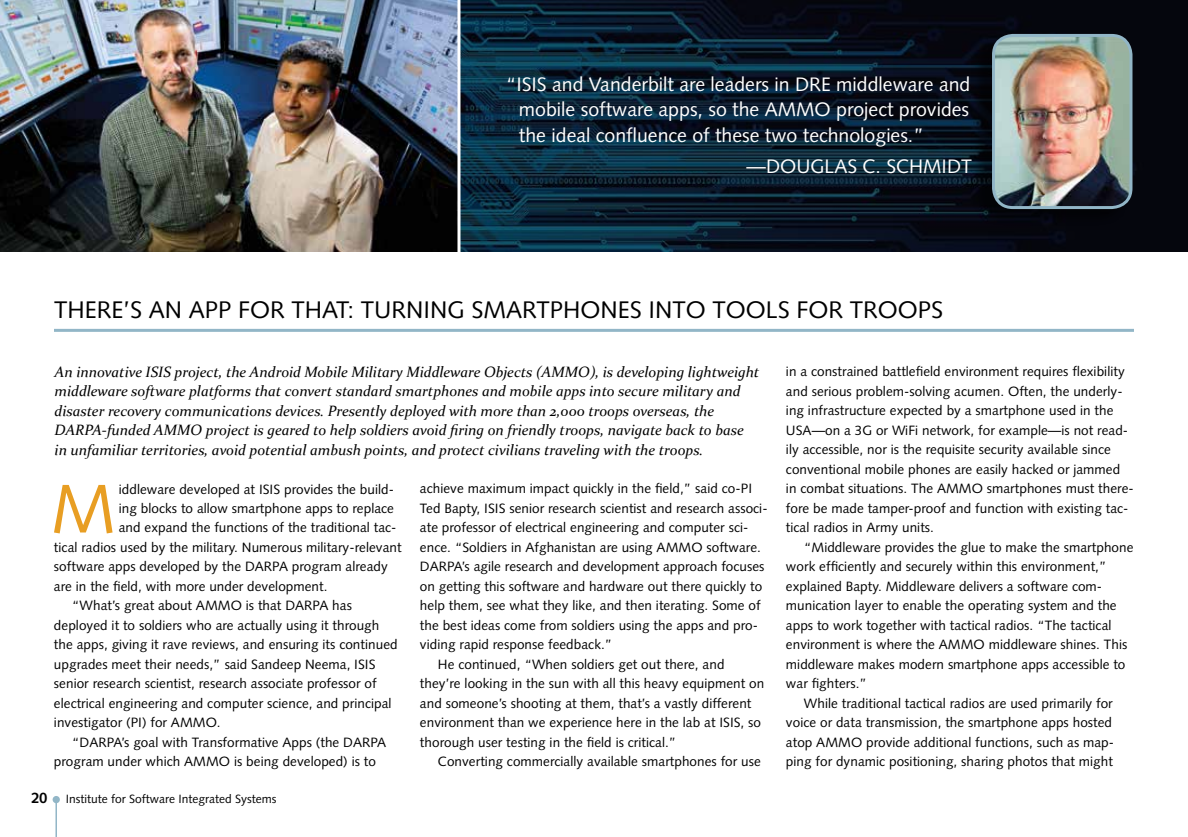
<style>
.page{position:relative;width:1188px;height:837px;background:#fff}
.page>*{position:absolute;margin:0;border:0;box-sizing:border-box;transform-origin:0 0}
.t1{font:68.7px "Syntax";color:#e89e23}
.t2{font:24px "Syntax";color:#000}
.t3{font:19.5px/25.5px "Syntax";color:#fff;text-align:justify}
.t4{font:italic 15px/19.5px "Constantia";color:#000}
.t5{font:13.5px/19.5px "Syntax";letter-spacing:.005em;color:#000}
.t6{font:12px "Syntax";color:#000}
.s1{font-weight:700;font-size:15px}
</style>
<div class="page">
<div style="left:53px;top:796px;width:7px;height:7px;background:#92b6c7;border-radius:50%"></div>
<hr style="left:55px;top:800px;width:2px;height:37px;background:#92b6c7">
<hr style="left:54px;top:329px;width:1080px;height:3px;background:#92b6c7">
<svg style="left:460px;top:0;width:728px;height:252px;background:#091b2b"></svg>
<div style="left:972px;top:34px;width:156px;height:192px;background:#000;opacity:.5"></div>
<img style="left:994px;top:35px;width:137px;height:173px">
<div style="left:992px;top:34px;width:140px;height:175px;border:3px solid #92b6c7;border-radius:19px"></div>
<img style="left:0;top:0;width:458px;height:252px">
<h3 class="t3" style="left:519px;top:71px;width:453px;text-indent:-13px">“ISIS and Vanderbilt are leaders in DRE middleware and mobile software apps, so the AMMO project provides the ideal confluence of these two technologies.”</h3>
<h3 class="t3" style="left:747px;top:154px;width:176px">—Doug las C. Schmid</h3>
<h3 class="t3" style="left:961px;top:154px;width:12px">t</h3>
<h2 class="t2" style="left:54px;top:296px;width:150px">Th ere’s an App</h2>
<h2 class="t2" style="left:238px;top:296px;width:139px">for That: Tur</h2>
<h2 class="t2" style="left:406px;top:296px;width:524px">ni ng Smartph ones i nto Tools for Troops</h2>
<p class="t4" style="left:55px;top:361px;width:706px">An innovative ISIS project, the Android Mobile Military Middleware Objects (AMMO), is developing lightweight middleware software platforms that convert standard smartphones and mobile apps into secure military and disaster recovery communications devices. Presently deployed with more than 2,000 troops overseas, the DARPA-funded AMMO project is geared to help soldiers avoid firing on friendly troops, navigate back to base in unfamiliar territories, avoid potential ambush points, and protect civilians traveling with the troops.</p>
<h1 class="t1" style="left:51px;top:468px;width:66px">M</h1>
<p class="t5" style="left:119px;top:479px;width:277px">iddleware developed at ISIS provides the build-</p>
<p class="t5" style="left:119px;top:499px;width:277px">ing blocks to allow smartphone apps to replace</p>
<p class="t5" style="left:119px;top:518px;width:279px">and expand the functions of the traditional tac-</p>
<p class="t5" style="left:54px;top:538px;width:349px">tical radios used by the military. N umerous military-relevant</p>
<p class="t5" style="left:54px;top:557px;width:335px">software apps developed by the DARPA program already</p>
<p class="t5" style="left:54px;top:577px;width:275px">are in the field, with more under development.</p>
<p class="t5" style="left:72px;top:596px;width:281px">“What’s great about AMMO is that DARPA has</p>
<p class="t5" style="left:54px;top:616px;width:327px">deployed it to soldiers who are actually using it through</p>
<p class="t5" style="left:54px;top:635px;width:345px">the apps, giving it rave reviews, and ensuring its continued</p>
<p class="t5" style="left:54px;top:655px;width:323px">upgrades meet their needs,” said Sandeep Neema, ISIS</p>
<p class="t5" style="left:54px;top:674px;width:324px">senior research scientist, research associate professor of</p>
<p class="t5" style="left:54px;top:694px;width:339px">electrical engineering and computer science, and principal</p>
<p class="t5" style="left:54px;top:713px;width:168px">investigator (PI) for AMMO.</p>
<p class="t5" style="left:72px;top:733px;width:316px">“DARPA’s goal with Transformative Apps (the DARPA</p>
<p class="t5" style="left:54px;top:752px;width:324px">program under which AMMO is being developed) is to</p>
<p class="t6" style="left:32px;top:792px;width:246px"><span class="s1">20</span> Institute for Software Integrated Systems</p>
<p class="t5" style="left:420px;top:479px;width:334px">achieve maximum impact quickly in the field,” said co-PI</p>
<p class="t5" style="left:420px;top:499px;width:349px">Ted Bapty, ISIS senior research scientist and research associ-</p>
<p class="t5" style="left:420px;top:518px;width:330px">ate professor of electrical engineering and computer sci-</p>
<p class="t5" style="left:420px;top:538px;width:342px">ence. “Soldiers in Afghanistan are using AMMO software.</p>
<p class="t5" style="left:420px;top:557px;width:346px">DARPA’s agile research and development approach focuses</p>
<p class="t5" style="left:420px;top:577px;width:344px">on getting this software and hardware out there quickly to</p>
<p class="t5" style="left:420px;top:596px;width:342px">help them, see what they like, and then iterating. Some of</p>
<p class="t5" style="left:420px;top:616px;width:340px">the best ideas come from soldiers using the apps and pro-</p>
<p class="t5" style="left:420px;top:635px;width:194px">viding rapid response feedback.”</p>
<p class="t5" style="left:438px;top:654px;width:288px">He continued, “When soldiers get out there, and</p>
<p class="t5" style="left:420px;top:674px;width:346px">they’re looking in the sun with all this heavy equipment on</p>
<p class="t5" style="left:420px;top:693px;width:333px">and someone’s shooting at them, that’s a vastly different</p>
<p class="t5" style="left:420px;top:713px;width:343px">environment than we experience here in the lab at ISIS, so</p>
<p class="t5" style="left:420px;top:732px;width:258px">thorough user testing in the field is critical.”</p>
<p class="t5" style="left:438px;top:752px;width:324px">Converting commercially available smartphones for use</p>
<p class="t5" style="left:786px;top:362px;width:349px">in a constrained battlefield environment requires flexibility and serious problem-solving acumen. Often, the underly&shy;ing infrastructure expected by a smartphone used in the USA—on a 3G or WiFi network, for example—is not read&shy;ily accessible, nor is the requisite security available since conventional mobile phones are easily hacked or jammed in combat situations. The AMMO smartphones must there&shy;fore be made tamper-proof and function with existing tac&shy;tical radios in Army units.</p>
<p class="t5" style="left:804px;top:537px;width:331px">“Middleware provides the glue to make the smartphone</p>
<p class="t5" style="left:786px;top:557px;width:322px">work efficiently and securely within this environment,”</p>
<p class="t5" style="left:786px;top:576px;width:318px">explained Bapty. Middleware delivers a software com-</p>
<p class="t5" style="left:786px;top:596px;width:332px">munication layer to enable the operating system and the</p>
<p class="t5" style="left:786px;top:615px;width:327px">apps to work together with tactical radios. “The tactical</p>
<p class="t5" style="left:786px;top:635px;width:343px">environment is where the AMMO middleware shines. This</p>
<p class="t5" style="left:786px;top:654px;width:341px">middleware makes modern smartphone apps accessible to</p>
<p class="t5" style="left:786px;top:674px;width:83px">war fighters.”</p>
<p class="t5" style="left:804px;top:693px;width:310px">While traditional tactical radios are used primarily for</p>
<p class="t5" style="left:786px;top:713px;width:328px">voice or data transmission, the smartphone apps hosted</p>
<p class="t5" style="left:786px;top:732px;width:330px">atop AMMO provide additional functions, such as map-</p>
<p class="t5" style="left:786px;top:752px;width:329px">ping for dynamic positioning, sharing photos that might</p>
</div>
